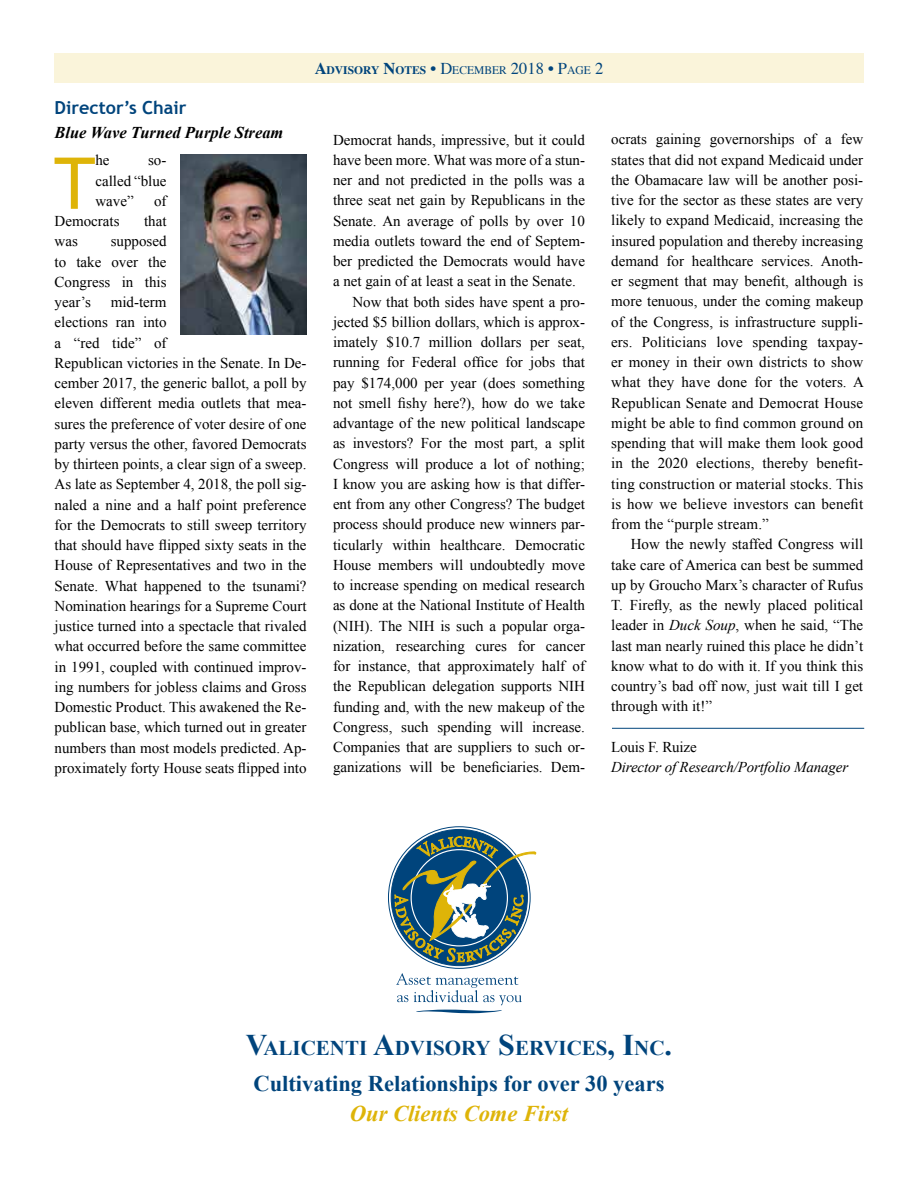
<style>
.page{position:relative;width:918px;height:1188px;background:#fff}
.page>*{position:absolute;margin:0;border:0;box-sizing:border-box;transform-origin:0 0}
.t1{font:71.55px "Trebuchet MS";color:#deb408}
.t2{font:700 22.5px "Times New Roman";color:#00447c}
.t3{font:italic 700 22.5px "Times New Roman";color:#deb408}
.t4{font:700 21px "Times New Roman";color:#00447c}
.t5{font:700 18px "Trebuchet MS";color:#00447c}
.t6{font:italic 700 16.5px "Times New Roman";color:#000}
.t7{font:15px/20.2px "Times New Roman";color:#000;text-align:justify}
.t8{font:italic 15px "Times New Roman";letter-spacing:-.01em;color:#000}
.t9{font:700 11.55px "Times";color:#00447c}
.s1{font-size:16.5px}
.s2{font-weight:400;font-size:16.5px}
.s3{font-weight:400}
.s4{font-style:italic}
.s5{font-size:30px}
</style>
<div class="page">
<div style="left:54px;top:54px;width:810px;height:29px;background:#faf4da"></div>
<img style="left:180px;top:154px;width:126px;height:181px">
<hr style="left:612px;top:728px;width:252px;height:1px;background:#00447c">
<div style="left:391px;top:829px;width:136px;height:137px;background:#00447c;border-radius:50%"></div>
<svg style="left:395px;top:837px;width:141px;height:125px"></svg>
<svg style="left:396px;top:973px;width:126px;height:40px"></svg>
<p class="t9" style="left:315px;top:59px;width:290px"><span class="s1">A</span>DVISORY <span class="s1">N</span>OTES <span class="s2">• D</span><span class="s3">ECEMBER</span> <span class="s2">2018 • P</span><span class="s3">AGE</span> <span class="s2">2</span></p>
<p class="t5" style="left:55px;top:97px;width:134px">Director’s Chair</p>
<p class="t6" style="left:55px;top:121px;width:230px">Blue Wave Turned Purple Stream</p>
<h1 class="t1" style="left:54px;top:141px;width:43px">T</h1>
<p class="t7" style="left:95px;top:150px;width:16px">he</p>
<p class="t7" style="left:95px;top:150px;width:73px;text-indent:53px">so&shy;called “blue wave”</p>
<p class="t7" style="left:154px;top:190px;width:14px">of</p>
<p class="t7" style="left:55px;top:211px;width:66px">Democrats</p>
<p class="t7" style="left:144px;top:211px;width:24px">that</p>
<p class="t7" style="left:55px;top:231px;width:25px">was</p>
<p class="t7" style="left:55px;top:231px;width:113px;text-indent:56px">supposed to take over the Congress in this year’s</p>
<p class="t7" style="left:55px;top:292px;width:254px;text-align:left;text-indent:56px">mid-term<br>elections ran into<br>a “red tide” of<br>Republican victories in the Senate. In De&shy;cember 2017, the generic ballot, a poll by eleven different media outlets that mea&shy;sures the preference of voter desire of one party versus the other, favored Democrats by thirteen points, a clear sign of a sweep.<br>As late as September 4, 2018, the poll sig&shy;naled a nine and a half point preference for the Democrats to still sweep territory that should have flipped sixty seats in the House of Representatives and two in the Senate. What happened to the tsunami?<br>Nomination hearings for a Supreme Court justice turned into a spectacle that rivaled what occurred before the same committee in 1991, coupled with continued improv&shy;ing numbers for jobless claims and Gross Domestic Product. This awakened the Re&shy;publican base, which turned out in greater numbers than most models predicted. Ap&shy;proximately forty House seats flipped into</p>
<p class="t7" style="left:333px;top:129px;width:253px">Democrat hands, impressive, but it could</p>
<p class="t7" style="left:333px;top:149px;width:254px">have been more. What was more of a stun-</p>
<p class="t7" style="left:333px;top:170px;width:253px">ner and not predicted in the polls was a</p>
<p class="t7" style="left:333px;top:190px;width:254px">three seat net gain by Republicans in the</p>
<p class="t7" style="left:333px;top:210px;width:253px">Senate. An average of polls by over 10</p>
<p class="t7" style="left:333px;top:230px;width:253px">media outlets toward the end of Septem-</p>
<p class="t7" style="left:333px;top:251px;width:253px">ber predicted the Democrats would have</p>
<p class="t7" style="left:333px;top:271px;width:244px">a net gain of at least a seat in the Senate.</p>
<p class="t7" style="left:352px;top:291px;width:234px">Now that both sides have spent a pro-</p>
<p class="t7" style="left:333px;top:311px;width:253px">jected $5 billion dollars, which is approx-</p>
<p class="t7" style="left:333px;top:332px;width:254px">imately $10.7 million dollars per seat,</p>
<p class="t7" style="left:333px;top:352px;width:254px">running for Federal office for jobs that</p>
<p class="t7" style="left:333px;top:372px;width:253px">pay $174,000 per year (does something</p>
<p class="t7" style="left:333px;top:392px;width:254px">not smell fishy here?), how do we take</p>
<p class="t7" style="left:333px;top:413px;width:254px">advantage of the new political landscape</p>
<p class="t7" style="left:333px;top:433px;width:254px">as investors? For the most part, a split</p>
<p class="t7" style="left:333px;top:453px;width:254px">Congress will produce a lot of nothing;</p>
<p class="t7" style="left:333px;top:473px;width:253px">I know you are asking how is that differ-</p>
<p class="t7" style="left:333px;top:494px;width:254px">ent from any other Congress? The budget</p>
<p class="t7" style="left:333px;top:514px;width:253px">process should produce new winners par-</p>
<p class="t7" style="left:333px;top:534px;width:254px">ticularly within healthcare. Democratic</p>
<p class="t7" style="left:333px;top:554px;width:254px">House members will undoubtedly move</p>
<p class="t7" style="left:333px;top:575px;width:254px">to increase spending on medical research</p>
<p class="t7" style="left:333px;top:595px;width:254px">as done at the National Institute of Health</p>
<p class="t7" style="left:333px;top:615px;width:254px">(NIH). The NIH is such a popular orga-</p>
<p class="t7" style="left:333px;top:635px;width:254px">nization, researching cures for cancer</p>
<p class="t7" style="left:333px;top:656px;width:254px">for instance, that approximately half of</p>
<p class="t7" style="left:333px;top:676px;width:253px">the Republican delegation supports NIH</p>
<p class="t7" style="left:333px;top:696px;width:253px">funding and, with the new makeup of the</p>
<p class="t7" style="left:333px;top:716px;width:254px">Congress, such spending will increase.</p>
<p class="t7" style="left:333px;top:737px;width:253px">Companies that are suppliers to such or-</p>
<p class="t7" style="left:333px;top:757px;width:254px">ganizations will be beneficiaries. Dem-</p>
<p class="t7" style="left:611px;top:129px;width:254px">ocrats gaining governorships of a few states that did not expand Medicaid under the Obamacare law will be another posi&shy;tive for the sector as these states are very likely to expand Medicaid, increasing the insured population and thereby increasing demand for healthcare services. Anoth&shy;er segment that may benefit, although is more tenuous, under the coming makeup of the Congress, is infrastructure suppli&shy;ers. Politicians love spending taxpay&shy;er money in their own districts to show what they have done for the voters. A Republican Senate and Democrat House might be able to find common ground on spending that will make them look good in the 2020 elections, thereby benefit&shy;ting construction or material stocks. This is how we believe investors can benefit from the “purple stream.”</p>
<p class="t7" style="left:611px;top:534px;width:254px;text-indent:20px">How the newly staffed Congress will take care of America can best be summed up by Groucho Marx’s character of Rufus T. Firefly, as the newly placed political leader in <span class="s4">Duck Soup</span>, when he said, “The last man nearly ruined this place he didn’t know what to do with it. If you think this country’s bad off now, just wait till I get through with it!”</p>
<p class="t7" style="left:611px;top:737px;width:87px">Louis F. Ruize</p>
<p class="t8" style="left:611px;top:757px;width:239px">Director of Research/Portfolio Manager</p>
<h3 class="t4" style="left:246px;top:1033px;width:428px"><span class="s5">V</span>ALICENTI <span class="s5">A</span>DVISORY <span class="s5">S</span>ERVICES<span class="s5">, I</span>NC<span class="s5">.</span></h3>
<h2 class="t2" style="left:253px;top:1068px;width:413px">Cultivating Relationships for over 30 years</h2>
<h2 class="t3" style="left:350px;top:1098px;width:220px">Our Clients Come First</h2>
</div>
